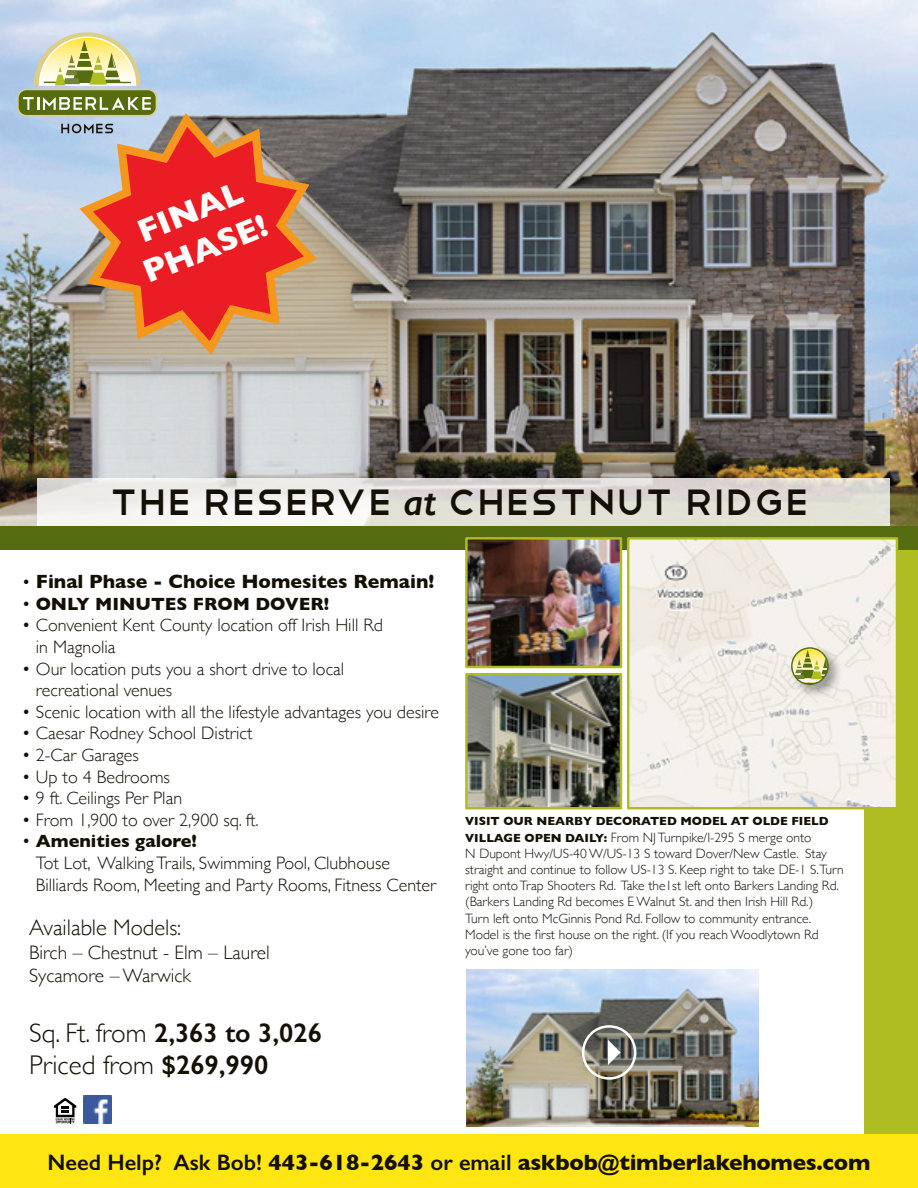
<style>
.page{position:relative;width:918px;height:1188px;background:#fff}
.page>*{position:absolute;margin:0;border:0;box-sizing:border-box;transform-origin:0 0}
.t1{font:48px "Telegrafico";color:#141006}
.t2{font:700 33px/39.6px "Gill Sans";color:#fff;text-align:center}
.t3{font:300 27px/32.4px "Gill Sans";color:#141006}
.t4{font:700 22.5px "Gill Sans";letter-spacing:-.01em;color:#141006}
.t5{font:300 22.5px "Gill Sans";color:#141006}
.t6{font:300 19.5px/23.4px "Gill Sans";color:#141006}
.t7{font:700 19.5px "Gill Sans";color:#141006}
.t8{font:300 18px/21.6px "Gill Sans";color:#141006}
.t9{font:700 18px "Gill Sans";color:#141006}
.t10{font:300 13.5px/16.2px "Gill Sans";color:#141006}
.t11{font:700 12px "Gill Sans";color:#141006}
.s1{font-family:"Gill Sans";font-weight:600;font-style:italic;font-size:39px}
.s2{font-weight:300;font-size:18px}
.s3{font-weight:300}
.s4{font-weight:700}
.s5{font-weight:600}
.s6{font-weight:700;font-size:12px}
</style>
<div class="page">
<div style="left:864px;top:549px;width:54px;height:594px;background:#afbc22"></div>
<img style="left:0;top:0;width:918px;height:527px">
<div style="left:18px;top:89px;width:138px;height:27px;background:#566c11;border-radius:9px"></div>
<div style="left:17px;top:89px;width:140px;height:28px;border:2px solid #dcce86;border-radius:9px"></div>
<svg style="left:34px;top:32px;width:107px;height:55px;background:#d4d5a2"></svg>
<svg style="left:23px;top:97px;width:128px;height:13px"></svg>
<svg style="left:61px;top:124px;width:12px;height:9px"></svg>
<img style="left:466px;top:970px;width:293px;height:157px">
<div style="left:582px;top:1025px;width:54px;height:55px;border:2px solid #fff;border-radius:50%"></div>
<svg style="left:608px;top:1040px;width:13px;height:25px"></svg>
<div style="left:0;top:1134px;width:918px;height:54px;background:#ffe512"></div>
<svg style="left:54px;top:1098px;width:22px;height:25px"></svg>
<img style="left:83px;top:1096px;width:28px;height:28px">
<svg style="left:37px;top:478px;width:852px;height:49px"></svg>
<div style="left:0;top:527px;width:918px;height:23px;background:#566c11"></div>
<img style="left:468px;top:540px;width:151px;height:125px">
<div style="left:465px;top:537px;width:157px;height:131px;border:2px solid #afbc22"></div>
<img style="left:468px;top:676px;width:151px;height:130px">
<div style="left:465px;top:673px;width:157px;height:136px;border:2px solid #afbc22"></div>
<img style="left:630px;top:540px;width:265px;height:266px">
<div style="left:627px;top:537px;width:271px;height:272px;border:2px solid #afbc22"></div>
<div style="left:790px;top:646px;width:52px;height:54px;background:#000;opacity:.35"></div>
<svg style="left:792px;top:648px;width:36px;height:36px"></svg>
<div style="left:791px;top:647px;width:38px;height:38px;border:1px solid #566c11;border-radius:50%"></div>
<svg style="left:73px;top:106px;width:251px;height:256px;background:#cb6d5f"></svg>
<h2 class="t2" style="left:122px;top:217px;width:133px;rotate:-22deg">FINAL<br>PHASE!</h2>
<h1 class="t1" style="left:110px;top:471px;width:701px">the reserve <span class="s1">at</span> Chestnut ridge</h1>
<h3 class="t7" style="left:22px;top:566px;width:414px"><span class="s2">•</span> Final Phase - Choice Homesites Remain!</h3>
<h3 class="t9" style="left:22px;top:589px;width:309px"><span class="s3">•</span> ONLY MINUTES FROM DOVER!</h3>
<h3 class="t8" style="left:36px;top:614px;width:349px;text-indent:-14px">• Convenient Kent County location off Irish Hill Rd in Magnolia</h3>
<h3 class="t8" style="left:36px;top:657px;width:310px;text-indent:-14px">• Our location puts you a short drive to local recreational venues</h3>
<h3 class="t8" style="left:22px;top:700px;width:419px">• Scenic location with all the lifestyle advantages you desire</h3>
<h3 class="t8" style="left:22px;top:722px;width:232px">• Caesar Rodney School District</h3>
<h3 class="t8" style="left:22px;top:743px;width:118px">• 2-Car Garages</h3>
<h3 class="t8" style="left:22px;top:765px;width:150px">• Up to 4 Bedrooms</h3>
<h3 class="t8" style="left:22px;top:787px;width:162px">• 9 ft. Ceilings Per Plan</h3>
<h3 class="t8" style="left:22px;top:808px;width:238px">• From 1,900 to over 2,900 sq. ft.</h3>
<h3 class="t8" style="left:36px;top:830px;width:402px;text-indent:-14px">• <span class="s4">Amenities galore!<br></span>Tot Lot, Walking Trails, Swimming Pool, Clubhouse<br>Billiards Room, Meeting and Party Rooms, Fitness Center</h3>
<h3 class="t5" style="left:29px;top:910px;width:154px">Available Models:</h3>
<h3 class="t6" style="left:29px;top:940px;width:242px">Birch – Chestnut - Elm – Laurel<br>Sycamore – Warwick</h3>
<h3 class="t3" style="left:29px;top:1015px;width:294px">Sq. Ft. from <span class="s5">2,363 to 3,026<br></span>Priced from <span class="s5">$269,990</span></h3>
<p class="t11" style="left:465px;top:812px;width:365px">VISIT OUR NEARBY DECORATED MODEL AT OLDE FIELD</p>
<p class="t10" style="left:465px;top:828px;width:380px"><span class="s6">VILLAGE OPEN DAILY:</span> From NJ Turnpike/I-295 S merge onto<br>N Dupont Hwy/US-40 W/US-13 S toward Dover/New Castle. Stay straight and continue to follow US-13 S. Keep right to take DE-1 S.Turn right onto Trap Shooters Rd. Take the1st left onto Barkers Landing Rd. (Barkers Landing Rd becomes E Walnut St. and then Irish Hill Rd.)<br>Turn left onto McGinnis Pond Rd. Follow to community entrance.<br>Model is the first house on the right. (If you reach Woodlytown Rd you’ve gone too far)</p>
<h3 class="t4" style="left:48px;top:1145px;width:824px"><span class="s5">Need Help? Ask Bob!</span> 443-618-2643 <span class="s5">or email</span> askbob@timberlakehomes.com</h3>
</div>
